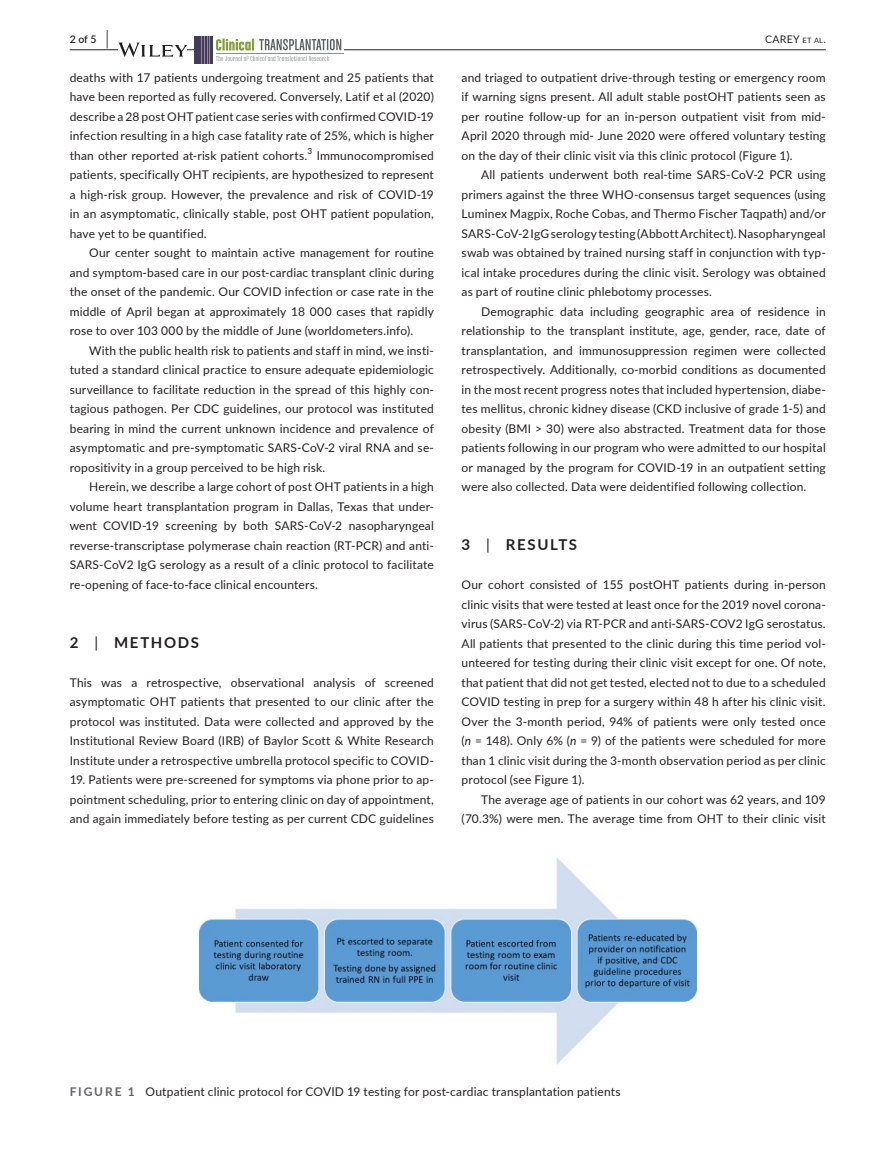
<style>
.page{position:relative;width:893px;height:1174px;background:#fff}
.page>*{position:absolute;margin:0;border:0;box-sizing:border-box;transform-origin:0 0}
.t1{font:700 15px "Lato";letter-spacing:.11em;color:#231f20}
.t2{font:12px/19.5px "Lato";letter-spacing:.015em;color:#231f20;text-align:justify}
.t3{font:10.5px "Lato";letter-spacing:.03em;color:#231f20}
.t4{font:600 10.5px "Lato";color:#231f20}
.t5{font:8.4px "Lato";color:#231f20}
.s1{font-size:19.5px}
.s2{font-size:7.35px}
.s3{font-weight:400}
.s4{font-style:italic}
.s5{font-weight:700;color:#636366}
</style>
<div class="page">
<hr style="left:70px;top:49px;width:756px;height:1px;background:#231f20">
<svg style="left:118px;top:43px;width:69px;height:14px"></svg>
<div style="left:195px;top:36px;width:149px;height:27px;background:#fff"></div>
<div style="left:195px;top:36px;width:18px;height:27px;background:#463c5a"></div>
<svg style="left:201px;top:36px;width:9px;height:27px"></svg>
<hr style="left:216px;top:53px;width:128px;height:1px;background:#84a03c">
<svg style="left:216px;top:39px;width:125px;height:22px"></svg>
<img style="left:199px;top:857px;width:497px;height:207px">
<p class="t4" style="left:70px;top:31px;width:40px">2 of 5 <span class="s1">|</span></p>
<p class="t3" style="left:765px;top:31px;width:62px">CAREY <span class="s2">et al</span>.</p>
<p class="t2" style="left:70px;top:67px;width:366px">deaths with 17 patients undergoing treatment and 25 patients that have been reported as fully recovered. Conversely, Latif et al (2020) describe a 28 post OHT patient case series with confirmed COVID-19 infection resulting in a high case fatality rate of 25%, which is higher than other reported at-risk patient cohorts.</p>
<p class="t2" style="left:462px;top:67px;width:366px">and triaged to outpatient drive-through testing or emergency room if warning signs present. All adult stable postOHT patients seen as per routine follow-up for an in-person outpatient visit from mid-April 2020 through mid- June 2020 were offered voluntary testing on the day of their clinic visit via this clinic protocol (Figure 1).</p>
<p class="t2" style="left:462px;top:165px;width:366px;text-indent:20px">All patients underwent both real-time SARS-CoV-2 PCR using primers against the three WHO-consensus target sequences (using Luminex Magpix, Roche Cobas, and Thermo Fischer Taqpath) and/or SARS-CoV-2 IgG serology testing (Abbott Architect). Nasopharyngeal swab was obtained by trained nursing staff in conjunction with typ&shy;ical intake procedures during the clinic visit. Serology was obtained as part of routine clinic phlebotomy processes.</p>
<p class="t2" style="left:462px;top:301px;width:366px;text-indent:20px">Demographic data including geographic area of residence in relationship to the transplant institute, age, gender, race, date of transplantation, and immunosuppression regimen were collected retrospectively. Additionally, co-morbid conditions as documented in the most recent progress notes that included hypertension, diabe&shy;tes mellitus, chronic kidney disease (CKD inclusive of grade 1-5) and obesity (BMI &gt; 30) were also abstracted. Treatment data for those patients following in our program who were admitted to our hospital or managed by the program for COVID-19 in an outpatient setting were also collected. Data were deidentified following collection.</p>
<p class="t5" style="left:308px;top:145px;width:6px">3</p>
<p class="t2" style="left:70px;top:145px;width:366px;text-indent:247px">Immunocompromised patients, specifically OHT recipients, are hypothesized to represent a high-risk group. However, the prevalence and risk of COVID-19 in an asymptomatic, clinically stable, post OHT patient population, have yet to be quantified.</p>
<p class="t2" style="left:70px;top:243px;width:366px;text-indent:20px">Our center sought to maintain active management for routine and symptom-based care in our post-cardiac transplant clinic during the onset of the pandemic. Our COVID infection or case rate in the middle of April began at approximately 18 000 cases that rapidly rose to over 103 000 by the middle of June (worldometers.info).</p>
<p class="t2" style="left:70px;top:340px;width:366px;text-indent:20px">With the public health risk to patients and staff in mind, we insti&shy;tuted a standard clinical practice to ensure adequate epidemiologic surveillance to facilitate reduction in the spread of this highly con&shy;tagious pathogen. Per CDC guidelines, our protocol was instituted bearing in mind the current unknown incidence and prevalence of asymptomatic and pre-symptomatic SARS-CoV-2 viral RNA and se&shy;ropositivity in a group perceived to be high risk.</p>
<p class="t2" style="left:70px;top:477px;width:366px;text-indent:20px">Herein, we describe a large cohort of post OHT patients in a high volume heart transplantation program in Dallas, Texas that under&shy;went COVID-19 screening by both SARS-CoV-2 nasopharyngeal reverse-transcriptase polymerase chain reaction (RT-PCR) and anti-SARS-CoV2 IgG serology as a result of a clinic protocol to facilitate re-opening of face-to-face clinical encounters.</p>
<p class="t1" style="left:462px;top:533px;width:117px">3 <span class="s3">|</span> RESULTS</p>
<p class="t2" style="left:462px;top:574px;width:366px">Our cohort consisted of 155 postOHT patients during in-person clinic visits that were tested at least once for the 2019 novel corona&shy;virus (SARS-CoV-2) via RT-PCR and anti-SARS-COV2 IgG serostatus.<br>All patients that presented to the clinic during this time period vol&shy;unteered for testing during their clinic visit except for one. Of note, that patient that did not get tested, elected not to due to a scheduled COVID testing in prep for a surgery within 48 h after his clinic visit.<br>Over the 3-month period, 94% of patients were only tested once (<span class="s4">n</span> = 148). Only 6% (<span class="s4">n</span> = 9) of the patients were scheduled for more than 1 clinic visit during the 3-month observation period as per clinic protocol (see Figure 1).</p>
<p class="t2" style="left:462px;top:789px;width:366px;text-align:right">The average age of patients in our cohort was 62 years, and 109 (70.3%) were men. The average time from OHT to their clinic visit</p>
<p class="t1" style="left:70px;top:631px;width:131px">2 <span class="s3">|</span> METHODS</p>
<p class="t2" style="left:70px;top:672px;width:366px">This was a retrospective, observational analysis of screened asymptomatic OHT patients that presented to our clinic after the protocol was instituted. Data were collected and approved by the Institutional Review Board (IRB) of Baylor Scott &amp; White Research Institute under a retrospective umbrella protocol specific to COVID-</p>
<p class="t2" style="left:70px;top:769px;width:366px">19. Patients were pre-screened for symptoms via phone prior to ap&shy;pointment scheduling, prior to entering clinic on day of appointment, and again immediately before testing as per current CDC guidelines</p>
<p class="t2" style="left:70px;top:1081px;width:552px"><span class="s5">FIGURE 1</span> Outpatient clinic protocol for COVID 19 testing for post-cardiac transplantation patients</p>
</div>
